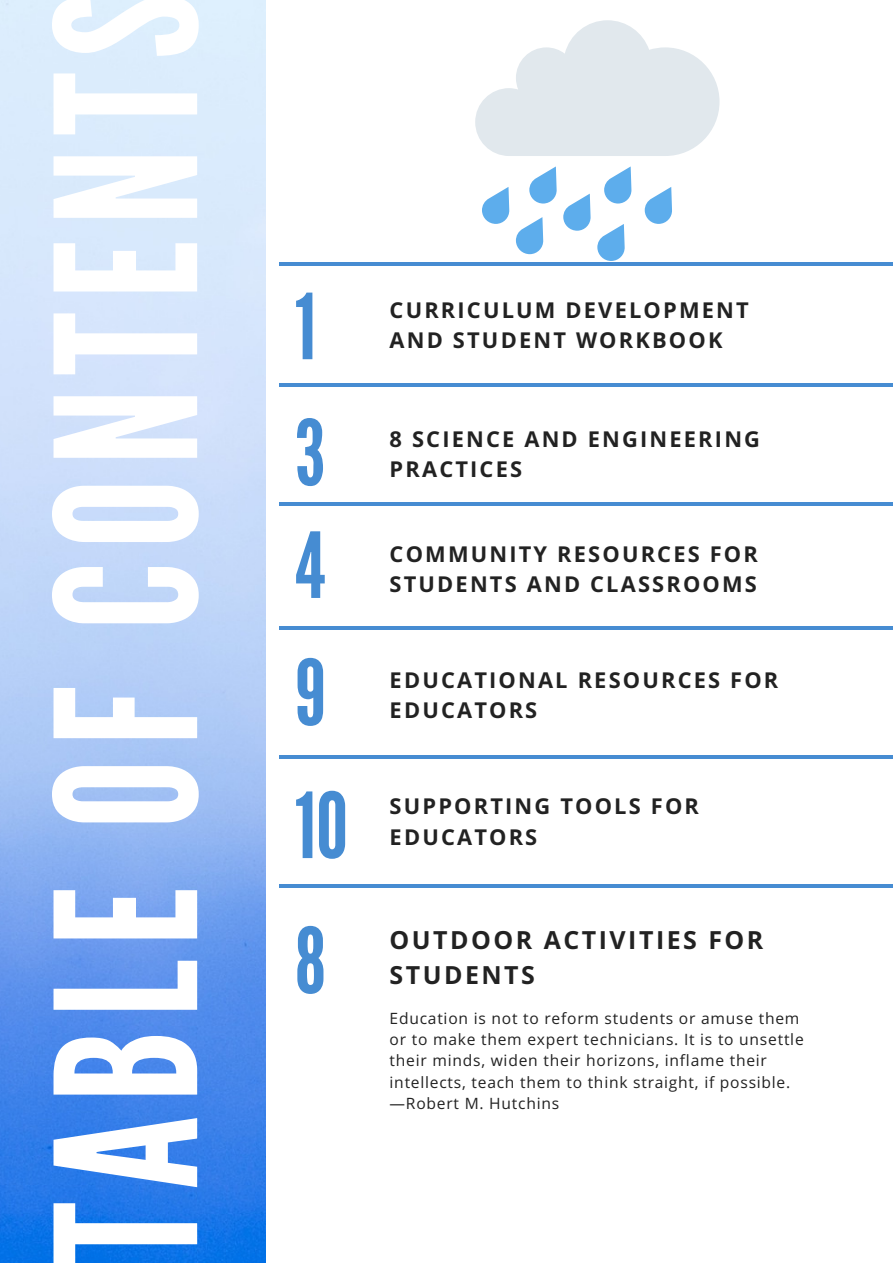
<style>
.page{position:relative;width:893px;height:1263px;background:#fff}
.page>*{position:absolute;margin:0;border:0;box-sizing:border-box;transform-origin:0 0}
.t1{font:195.45px "League Gothic";letter-spacing:.07em;color:#fff}
.t2{font:90.6px/127.2px "League Gothic";color:#468cd2}
.t3{font:700 24.9px/35px "Open Sans";letter-spacing:.1em;color:#222}
.t4{font:700 21.9px/30.5px "Open Sans";letter-spacing:.1em;color:#222}
.t5{font:15.6px/21.5px "Open Sans";letter-spacing:.05em;color:#222}
</style>
<div class="page">
<img style="left:0;top:0;width:266px;height:1263px">
<hr style="left:279px;top:262px;width:614px;height:4px;background:#468cd2">
<hr style="left:279px;top:383px;width:614px;height:3px;background:#468cd2">
<hr style="left:279px;top:502px;width:614px;height:4px;background:#468cd2">
<hr style="left:279px;top:626px;width:614px;height:3px;background:#468cd2">
<hr style="left:279px;top:756px;width:614px;height:3px;background:#468cd2">
<hr style="left:279px;top:884px;width:614px;height:3px;background:#468cd2">
<svg style="left:475px;top:20px;width:244px;height:136px"></svg>
<svg style="left:482px;top:166px;width:190px;height:95px"></svg>
<h1 class="t1" style="left:14px;top:1264px;width:1274px;rotate:-90deg">TABLE OF CONTENTS</h1>
<h2 class="t2" style="left:295px;top:265px;width:23px">1</h2>
<h3 class="t4" style="left:390px;top:294px;width:361px">CURRICULUM DEVELOPMENT<br>AND STUDENT WORKBOOK</h3>
<h2 class="t2" style="left:295px;top:391px;width:32px">3</h2>
<h2 class="t2" style="left:295px;top:504px;width:32px">4<br>9</h2>
<h3 class="t4" style="left:390px;top:423px;width:372px">8 SCIENCE AND ENGINEERING<br>PRACTICES</h3>
<h3 class="t4" style="left:390px;top:538px;width:370px">COMMUNITY RESOURCES FOR<br>STUDENTS AND CLASSROOMS</h3>
<h3 class="t4" style="left:390px;top:664px;width:390px">EDUCATIONAL RESOURCES FOR<br>EDUCATORS</h3>
<h2 class="t2" style="left:295px;top:764px;width:55px">10</h2>
<h3 class="t4" style="left:390px;top:790px;width:311px">SUPPORTING TOOLS FOR<br>EDUCATORS</h3>
<h2 class="t2" style="left:295px;top:899px;width:32px">8</h2>
<h3 class="t3" style="left:390px;top:922px;width:375px">OUTDOOR ACTIVITIES FOR<br>STUDENTS</h3>
<p class="t5" style="left:390px;top:1007px;width:416px">Education is not to reform students or amuse them or to make them expert technicians. It is to unsettle their minds, widen their horizons, inflame their intellects, teach them to think straight, if possible. —Robert M. Hutchins</p>
</div>
